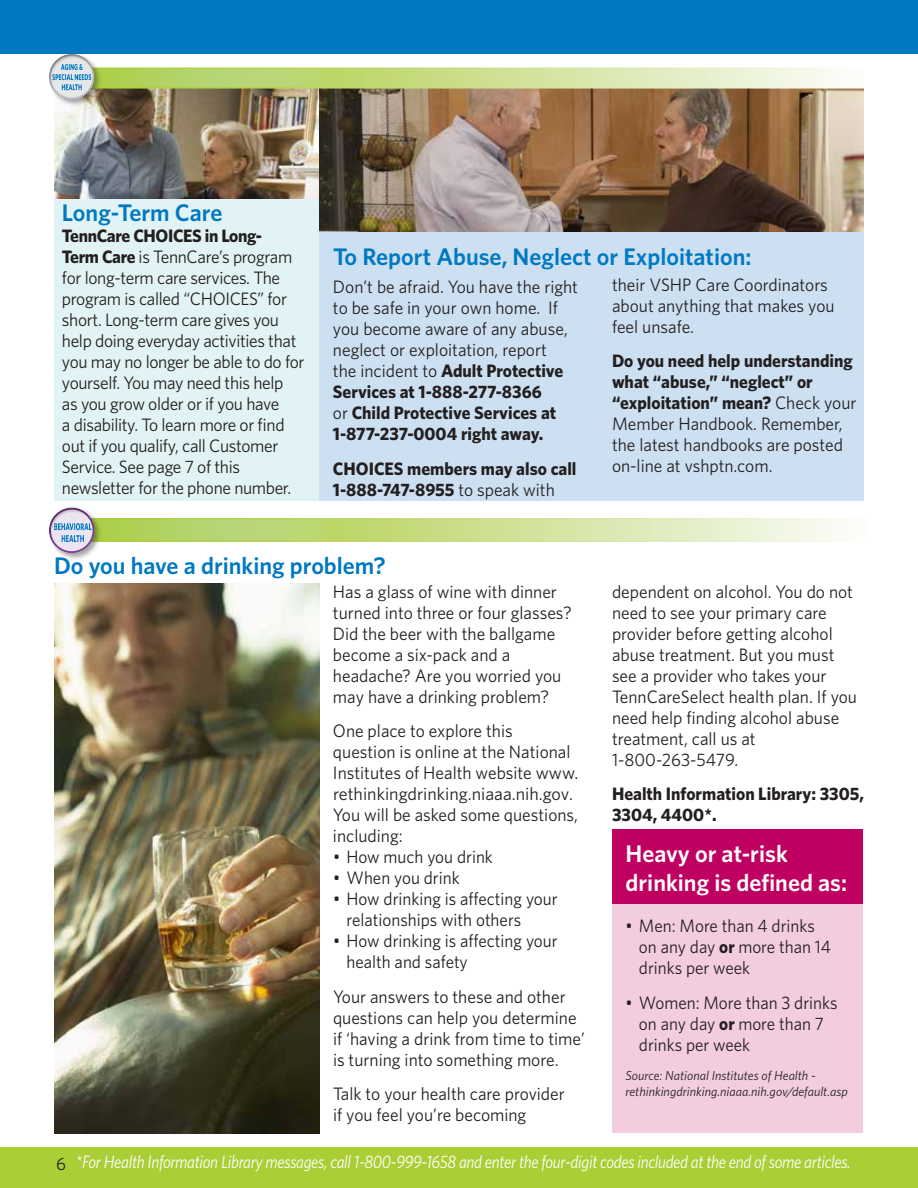
<style>
.page{position:relative;width:918px;height:1188px;background:#fff}
.page>*{position:absolute;margin:0;border:0;box-sizing:border-box;transform-origin:0 0}
.t1{font:600 24px "Whitney";color:#0079c2}
.t2{font:600 24px/28.8px "Whitney";color:#fff}
.t3{font:18px/21px "Whitney";color:#231f20}
.t4{font:18px/21px "Whitney";letter-spacing:-.02em;color:#231f20}
.t5{font:18px/21px "Whitney";color:#231f20;scale:.95 1}
.t6{font:italic 18px "Whitney";letter-spacing:-.02em;color:#fff;scale:.9 1}
.t7{font:700 18px/21px "Whitney";color:#231f20}
.t8{font:italic 13.05px/15.9px "Whitney";color:#231f20}
.s1{font-weight:700}
.s2{font-weight:400}
</style>
<div class="page">
<div style="left:54px;top:177px;width:266px;height:323px;background:#e1f3f4"></div>
<img style="left:54px;top:89px;width:266px;height:110px">
<img style="left:320px;top:89px;width:544px;height:143px">
<svg style="left:102px;top:521px;width:739px;height:18px;background:#cee197"></svg>
<div style="left:54px;top:518px;width:812px;height:24px;border:2px solid #fff"></div>
<svg style="left:102px;top:71px;width:737px;height:15px;background:#cee197"></svg>
<div style="left:54px;top:68px;width:810px;height:21px;border:2px solid #fff"></div>
<div style="left:320px;top:232px;width:544px;height:268px;background:#cce0f2"></div>
<div style="left:0;top:1148px;width:918px;height:40px;background:#aace36"></div>
<div style="left:0;top:0;width:918px;height:54px;background:#0079c2"></div>
<div style="left:612px;top:829px;width:250px;height:75px;background:#c00061"></div>
<div style="left:612px;top:904px;width:250px;height:229px;background:#f3ccdf"></div>
<img style="left:54px;top:583px;width:266px;height:551px">
<div style="left:48px;top:53px;width:54px;height:54px;background:#231f20;opacity:.4"></div>
<div style="left:48px;top:52px;width:49px;height:48px;background:#231f20;opacity:.39"></div>
<svg style="left:52px;top:64px;width:39px;height:26px"></svg>
<div style="left:48px;top:506px;width:54px;height:54px;background:#231f20;opacity:.4"></div>
<div style="left:48px;top:506px;width:49px;height:48px;background:#231f20;opacity:.39"></div>
<svg style="left:54px;top:523px;width:38px;height:19px"></svg>
<h1 class="t1" style="left:62px;top:197px;width:162px">Long-Term Care</h1>
<p class="t4" style="left:62px;top:225px;width:244px"><span class="s1">TennCare CHOICES in Long-<br>Term Care</span> is TennCare’s program for long-term care services. The program is called “CHOICES” for short. Long-term care gives you help doing everyday activities that you may no longer be able to do for yourself. You may need this help<br>as you grow older or if you have<br>a disability. To learn more or find out if you qualify, call Customer<br>Service. See page 7 of this newsletter for the phone number.</p>
<h1 class="t1" style="left:333px;top:241px;width:420px">To Report Abuse, Neglect or Exploitation:</h1>
<p class="t3" style="left:612px;top:274px;width:224px">their VSHP Care Coordinators about anything that makes you feel unsafe.</p>
<p class="t3" style="left:612px;top:350px;width:246px"><span class="s1">Do you need help understanding what “abuse,” “neglect” or “exploitation” mean?</span> Check your<br>Member Handbook. Remember, the latest handbooks are posted on-line at vshptn.com.</p>
<p class="t3" style="left:333px;top:276px;width:247px">Don’t be afraid. You have the right to be safe in your own home. If you become aware of any abuse, neglect or exploitation, report<br>the incident to <span class="s1">Adult Protective<br>Services at 1-888-277-8366<br></span>or <span class="s1">Child Protective Services at<br>1-877-237-0004 right away.</span></p>
<p class="t7" style="left:333px;top:457px;width:245px">CHOICES members may also call<br>1-888-747-8955 <span class="s2">to speak with</span></p>
<h1 class="t1" style="left:54px;top:550px;width:333px">Do you have a drinking problem?</h1>
<p class="t3" style="left:333px;top:581px;width:240px">Has a glass of wine with dinner turned into three or four glasses?<br>Did the beer with the ballgame become a six-pack and a headache? Are you worried you may have a drinking problem?</p>
<p class="t3" style="left:333px;top:720px;width:247px">One place to explore this question is online at the National<br>Institutes of Health website www. rethinkingdrinking.niaaa.nih.gov.<br>You will be asked some questions, including:</p>
<p class="t5" style="left:333px;top:846px;width:170px">• How much you drink</p>
<p class="t5" style="left:333px;top:867px;width:135px">• When you drink</p>
<p class="t5" style="left:346px;top:888px;width:224px;text-indent:-13px">• How drinking is affecting your relationships with others</p>
<p class="t5" style="left:346px;top:930px;width:224px;text-indent:-13px">• How drinking is affecting your health and safety</p>
<p class="t3" style="left:333px;top:985px;width:253px">Your answers to these and other questions can help you determine if ‘having a drink from time to time’ is turning into something more.</p>
<p class="t3" style="left:333px;top:1083px;width:233px">Talk to your health care provider if you feel you’re becoming</p>
<p class="t3" style="left:612px;top:580px;width:247px">dependent on alcohol. You do not need to see your primary care provider before getting alcohol abuse treatment. But you must see a provider who takes your<br>TennCareSelect health plan. If you need help finding alcohol abuse treatment, call us at<br>1-800-263-5479.</p>
<p class="t7" style="left:612px;top:783px;width:253px">Health Information Library: 3305,<br>3304, 4400*.</p>
<h1 class="t2" style="left:626px;top:839px;width:223px">Heavy or at-risk drinking is defined as:</h1>
<p class="t5" style="left:639px;top:915px;width:204px;text-indent:-13px">• Men: More than 4 drinks on any day <span class="s1">or</span> more than 14 drinks per week</p>
<p class="t5" style="left:639px;top:992px;width:210px;text-indent:-13px">• Women: More than 3 drinks on any day <span class="s1">or</span> more than 7 drinks per week</p>
<p class="t8" style="left:626px;top:1067px;width:224px">Source: National Institutes of Health - rethinkingdrinking.niaaa.nih.gov/default.asp</p>
<p class="t3" style="left:56px;top:1153px;width:11px">6</p>
<p class="t6" style="left:76px;top:1150px;width:862px">*For Health Information Library messages, call 1-800-999-1658 and enter the four-digit codes included at the end of some articles.</p>
</div>
